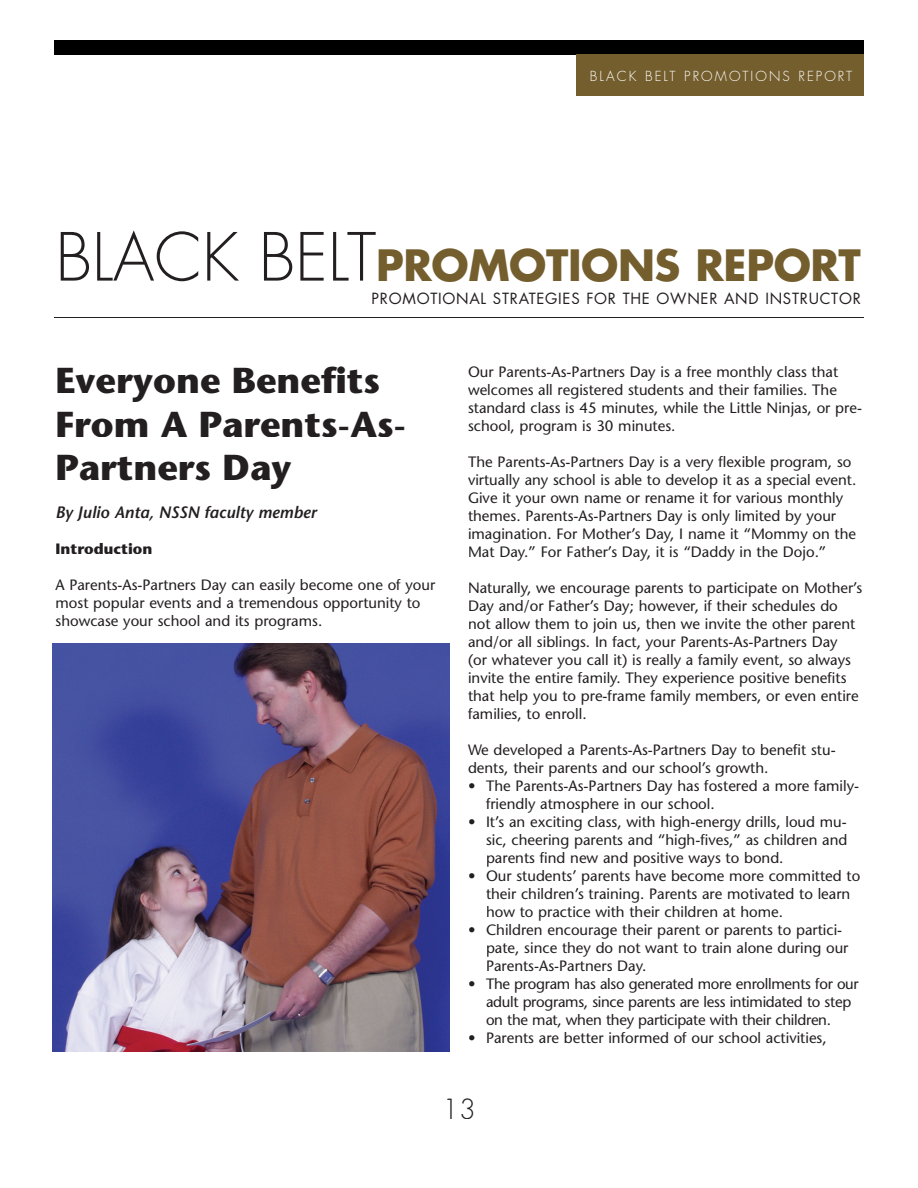
<style>
.page{position:relative;width:918px;height:1188px;background:#fff}
.page>*{position:absolute;margin:0;border:0;box-sizing:border-box;transform-origin:0 0}
.t1{font:700 42px "Futura";letter-spacing:-.01em;color:#745e2d}
.t2{font:700 36px/43.2px "Stone Sans";color:#231f20}
.t3{font:300 27px "Futura";color:#231f20}
.t4{font:italic 600 16.5px "Stone Sans";color:#231f20}
.t5{font:15px/18px "Stone Sans";color:#231f20}
.t6{font:15px/18px "Stone Sans";letter-spacing:-.02em;color:#231f20}
.t7{font:15px "Futura";letter-spacing:.05em;color:#231f20}
.t8{font:700 15px "Stone Sans";color:#231f20}
.t9{font:300 13.5px "Futura";letter-spacing:.15em;color:#fff}
.s1{font-weight:300;font-size:64.5px;color:#231f20}
</style>
<div class="page">
<div style="left:54px;top:40px;width:810px;height:15px;background:#000"></div>
<div style="left:576px;top:54px;width:288px;height:41px;background:#745e2d"></div>
<hr style="left:54px;top:317px;width:810px;height:1px;background:#231f20">
<img style="left:53px;top:644px;width:396px;height:407px">
<p class="t9" style="left:590px;top:68px;width:264px">BLACK BELT PROMOTIONS REPORT</p>
<h1 class="t1" style="left:56px;top:236px;width:807px"><span class="s1">BLACK BELT</span>PROMOTIONS REPORT</h1>
<p class="t7" style="left:372px;top:288px;width:491px">PROMOTIONAL STRATEGIES FOR THE OWNER AND INSTRUCTOR</p>
<h2 class="t2" style="left:56px;top:359px;width:352px">Everyone Benefits<br>From A Parents-As-<br>Partners Day</h2>
<p class="t4" style="left:56px;top:502px;width:263px">By Julio Anta, NSSN faculty member</p>
<p class="t8" style="left:56px;top:539px;width:98px">Introduction</p>
<p class="t5" style="left:56px;top:575px;width:381px">A Parents-As-Partners Day can easily become one of your most popular events and a tremendous opportunity to showcase your school and its programs.</p>
<p class="t5" style="left:468px;top:362px;width:396px">Our Parents-As-Partners Day is a free monthly class that welcomes all registered students and their families. The standard class is 45 minutes, while the Little Ninjas, or pre&shy;school, program is 30 minutes.</p>
<p class="t5" style="left:468px;top:452px;width:390px">The Parents-As-Partners Day is a very flexible program, so virtually any school is able to develop it as a special event.<br>Give it your own name or rename it for various monthly themes. Parents-As-Partners Day is only limited by your imagination. For Mother’s Day, I name it “Mommy on the Mat Day.” For Father’s Day, it is “Daddy in the Dojo.”</p>
<p class="t5" style="left:468px;top:578px;width:396px">Naturally, we encourage parents to participate on Mother’s Day and/or Father’s Day; however, if their schedules do not allow them to join us, then we invite the other parent and/or all siblings. In fact, your Parents-As-Partners Day<br>(or whatever you call it) is really a family event, so always invite the entire family. They experience positive benefits that help you to pre-frame family members, or even entire families, to enroll.</p>
<p class="t5" style="left:468px;top:740px;width:369px">We developed a Parents-As-Partners Day to benefit stu&shy;dents, their parents and our school’s growth.</p>
<p class="t5" style="left:486px;top:776px;width:375px;text-indent:-18px">• The Parents-As-Partners Day has fostered a more family&shy;friendly atmosphere in our school.</p>
<p class="t5" style="left:486px;top:812px;width:363px;text-align:justify;text-indent:-18px">• It’s an exciting class, with high-energy drills, loud mu&shy;sic, cheering parents and “high-fives,” as children and parents find new and positive ways to bond.</p>
<p class="t5" style="left:486px;top:866px;width:376px;text-indent:-18px">• Our students’ parents have become more committed to their children’s training. Parents are motivated to learn how to practice with their children at home.</p>
<p class="t5" style="left:486px;top:920px;width:364px;text-indent:-18px">• Children encourage their parent or parents to partici&shy;pate, since they do not want to train alone during our<br>Parents-As-Partners Day.</p>
<p class="t6" style="left:486px;top:974px;width:374px;text-indent:-18px">• The program has also generated more enrollments for our adult programs, since parents are less intimidated to step on the mat, when they participate with their children.</p>
<p class="t5" style="left:468px;top:1028px;width:360px">• Parents are better informed of our school activities,</p>
<h3 class="t3" style="left:442px;top:1092px;width:35px">13</h3>
</div>
